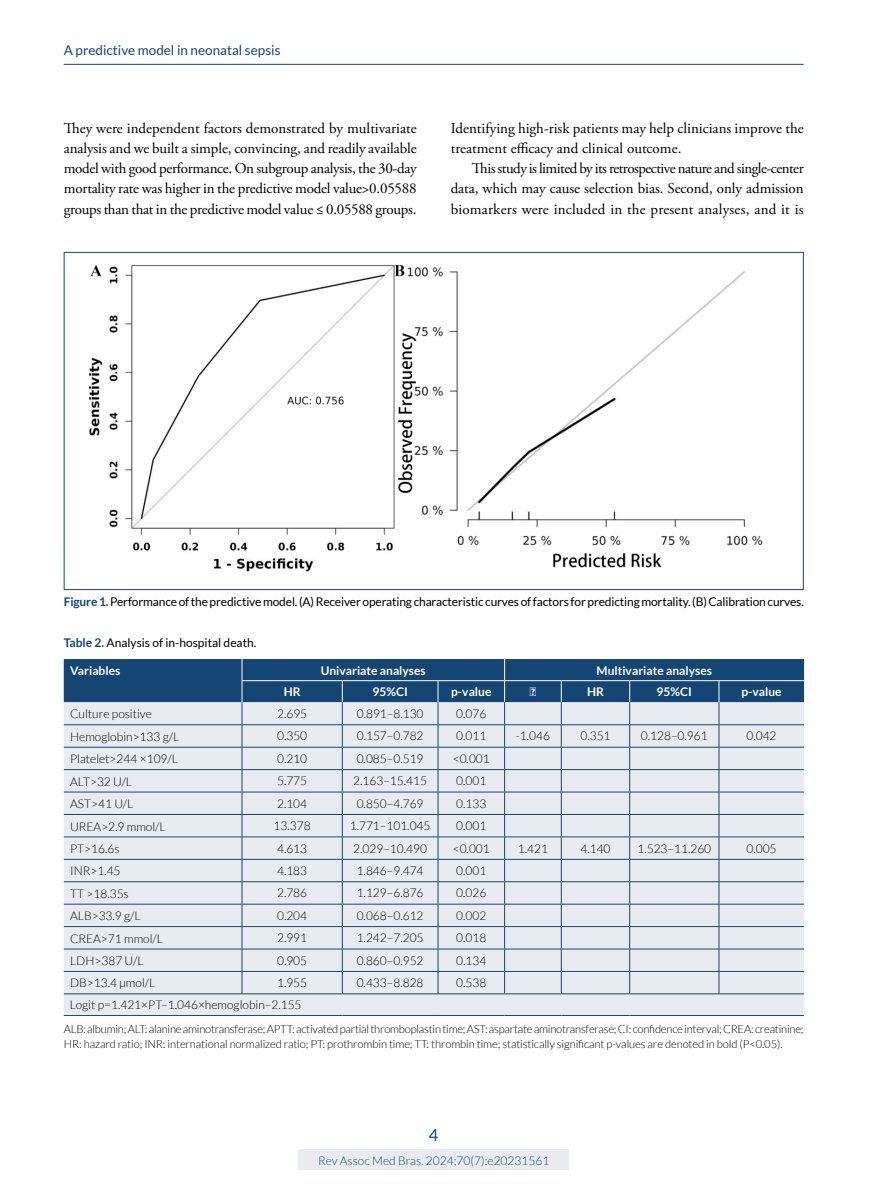
<style>
.page{position:relative;width:893px;height:1191px;background:#fff}
.page>*{position:absolute;margin:0;border:0;box-sizing:border-box;transform-origin:0 0}
.t1{font:16.5px "Lato";color:#154573}
.t2{font:15px/20.2px "Adobe Garamond Pro";color:#000;text-align:justify}
.t3{font:13.5px "Lato";color:#154573}
.t4{font:300 12px "Lato";color:#000}
.t5{font:12px "Lato";letter-spacing:-.01em;color:#000}
.t6{font:700 12px "Lato";color:#fff}
.t7{font:300 12px "Lato";color:#154573}
.t8{font:300 11.25px/15px "Lato";letter-spacing:-.02em;color:#000}
.s1{font-weight:700;color:#154573}
</style>
<div class="page">
<div style="left:299px;top:1149px;width:270px;height:21px;background:#e8ecf1"></div>
<hr style="left:64px;top:64px;width:740px;height:1px;background:#154573">
<img style="left:89px;top:264px;width:674px;height:308px">
<div style="left:64px;top:994px;width:740px;height:21px;background:#e8ecf1"></div>
<svg style="left:64px;top:659px;width:740px;height:334px;background:#c4cfdb"></svg>
<hr style="left:64px;top:993px;width:178px;height:1px;background:#154573">
<hr style="left:242px;top:993px;width:100px;height:1px;background:#154573">
<hr style="left:342px;top:993px;width:96px;height:1px;background:#154573">
<hr style="left:438px;top:993px;width:67px;height:1px;background:#154573">
<hr style="left:505px;top:993px;width:56px;height:1px;background:#154573">
<hr style="left:561px;top:993px;width:69px;height:1px;background:#154573">
<hr style="left:630px;top:993px;width:89px;height:1px;background:#154573">
<hr style="left:719px;top:993px;width:85px;height:1px;background:#154573">
<hr style="left:64px;top:1015px;width:178px;height:1px;background:#154573">
<hr style="left:242px;top:1015px;width:100px;height:1px;background:#154573">
<hr style="left:342px;top:1015px;width:96px;height:1px;background:#154573">
<hr style="left:438px;top:1015px;width:67px;height:1px;background:#154573">
<hr style="left:505px;top:1015px;width:56px;height:1px;background:#154573">
<hr style="left:561px;top:1015px;width:69px;height:1px;background:#154573">
<hr style="left:630px;top:1015px;width:89px;height:1px;background:#154573">
<hr style="left:719px;top:1015px;width:85px;height:1px;background:#154573">
<p class="t3" style="left:64px;top:43px;width:218px">A predictive model in neonatal sepsis</p>
<p class="t2" style="left:64px;top:118px;width:354px">They were independent factors demonstrated by multivariate analysis and we built a simple, convincing, and readily available model with good performance. On subgroup analysis, the 30-day mortality rate was higher in the predictive model value&gt;0.05588 groups than that in the predictive model value ≤ 0.05588 groups.</p>
<p class="t2" style="left:451px;top:118px;width:354px">Identifying high-risk patients may help clinicians improve the treatment efficacy and clinical outcome.</p>
<p class="t2" style="left:451px;top:159px;width:354px;text-indent:21px">This study is limited by its retrospective nature and single-center data, which may cause selection bias. Second, only admission biomarkers were included in the present analyses, and it is</p>
<p class="t5" style="left:64px;top:595px;width:742px"><span class="s1">Figure 1.</span> Performance of the predictive model. (A) Receiver operating characteristic curves of factors for predicting mortality. (B) Calibration curves.</p>
<p class="t5" style="left:64px;top:635px;width:194px"><span class="s1">Table 2.</span> Analysis of in-hospital death.</p>
<p class="t6" style="left:70px;top:664px;width:52px">Variables</p>
<p class="t6" style="left:321px;top:663px;width:107px">Univariate analyses</p>
<p class="t6" style="left:596px;top:663px;width:117px">Multivariate analyses</p>
<p class="t6" style="left:284px;top:685px;width:18px">HR</p>
<p class="t6" style="left:372px;top:685px;width:37px">95%CI</p>
<p class="t6" style="left:451px;top:685px;width:42px">p-value</p>
<p class="t6" style="left:530px;top:685px;width:8px">β</p>
<p class="t6" style="left:587px;top:685px;width:18px">HR</p>
<p class="t6" style="left:657px;top:685px;width:37px">95%CI</p>
<p class="t6" style="left:741px;top:685px;width:42px">p-value</p>
<p class="t4" style="left:70px;top:707px;width:83px">Culture positive</p>
<p class="t4" style="left:277px;top:707px;width:32px">2.695</p>
<p class="t4" style="left:357px;top:707px;width:68px">0.891–8.130</p>
<p class="t4" style="left:456px;top:707px;width:32px">0.076</p>
<p class="t4" style="left:70px;top:730px;width:111px">Hemoglobin&gt;133 g/L</p>
<p class="t4" style="left:277px;top:729px;width:32px">0.350</p>
<p class="t4" style="left:357px;top:729px;width:68px">0.157–0.782</p>
<p class="t4" style="left:456px;top:729px;width:32px">0.011</p>
<p class="t4" style="left:516px;top:729px;width:36px">-1.046</p>
<p class="t4" style="left:580px;top:729px;width:32px">0.351</p>
<p class="t4" style="left:641px;top:729px;width:68px">0.128–0.961</p>
<p class="t4" style="left:746px;top:729px;width:32px">0.042</p>
<p class="t4" style="left:70px;top:752px;width:109px">Platelet&gt;244 ×109/L</p>
<p class="t4" style="left:277px;top:752px;width:32px">0.210</p>
<p class="t4" style="left:357px;top:752px;width:68px">0.085–0.519</p>
<p class="t4" style="left:453px;top:752px;width:39px">&lt;0.001</p>
<p class="t4" style="left:70px;top:775px;width:63px">ALT&gt;32 U/L</p>
<p class="t4" style="left:277px;top:774px;width:32px">5.775</p>
<p class="t4" style="left:353px;top:774px;width:75px">2.163–15.415</p>
<p class="t4" style="left:456px;top:774px;width:32px">0.001</p>
<p class="t4" style="left:70px;top:797px;width:65px">AST&gt;41 U/L</p>
<p class="t4" style="left:277px;top:797px;width:32px">2.104</p>
<p class="t4" style="left:357px;top:797px;width:68px">0.850–4.769</p>
<p class="t4" style="left:456px;top:797px;width:32px">0.133</p>
<p class="t4" style="left:70px;top:819px;width:97px">UREA&gt;2.9 mmol/L</p>
<p class="t4" style="left:274px;top:819px;width:39px">13.378</p>
<p class="t4" style="left:350px;top:819px;width:82px">1.771–101.045</p>
<p class="t4" style="left:456px;top:819px;width:32px">0.001</p>
<p class="t4" style="left:70px;top:842px;width:51px">PT&gt;16.6s</p>
<p class="t4" style="left:277px;top:841px;width:32px">4.613</p>
<p class="t4" style="left:353px;top:841px;width:75px">2.029–10.490</p>
<p class="t4" style="left:453px;top:841px;width:39px">&lt;0.001</p>
<p class="t4" style="left:518px;top:841px;width:32px">1.421</p>
<p class="t4" style="left:580px;top:841px;width:32px">4.140</p>
<p class="t4" style="left:637px;top:841px;width:75px">1.523–11.260</p>
<p class="t4" style="left:746px;top:841px;width:32px">0.005</p>
<p class="t4" style="left:70px;top:864px;width:52px">INR&gt;1.45</p>
<p class="t4" style="left:277px;top:864px;width:32px">4.183</p>
<p class="t4" style="left:357px;top:864px;width:68px">1.846–9.474</p>
<p class="t4" style="left:456px;top:864px;width:32px">0.001</p>
<p class="t4" style="left:70px;top:887px;width:60px">TT &gt;18.35s</p>
<p class="t4" style="left:277px;top:886px;width:32px">2.786</p>
<p class="t4" style="left:357px;top:886px;width:68px">1.129–6.876</p>
<p class="t4" style="left:456px;top:886px;width:32px">0.026</p>
<p class="t4" style="left:70px;top:909px;width:72px">ALB&gt;33.9 g/L</p>
<p class="t4" style="left:277px;top:909px;width:32px">0.204</p>
<p class="t4" style="left:357px;top:909px;width:68px">0.068–0.612</p>
<p class="t4" style="left:456px;top:909px;width:32px">0.002</p>
<p class="t4" style="left:70px;top:931px;width:94px">CREA&gt;71 mmol/L</p>
<p class="t4" style="left:277px;top:931px;width:32px">2.991</p>
<p class="t4" style="left:357px;top:931px;width:68px">1.242–7.205</p>
<p class="t4" style="left:456px;top:931px;width:32px">0.018</p>
<p class="t4" style="left:70px;top:954px;width:75px">LDH&gt;387 U/L</p>
<p class="t4" style="left:277px;top:954px;width:32px">0.905</p>
<p class="t4" style="left:357px;top:954px;width:68px">0.860–0.952</p>
<p class="t4" style="left:456px;top:954px;width:32px">0.134</p>
<p class="t4" style="left:70px;top:976px;width:87px">DB&gt;13.4 μmol/L</p>
<p class="t4" style="left:277px;top:976px;width:32px">1.955</p>
<p class="t4" style="left:357px;top:976px;width:68px">0.433–8.828</p>
<p class="t4" style="left:456px;top:976px;width:32px">0.538</p>
<p class="t4" style="left:70px;top:998px;width:233px">Logit p=1.421×PT–1.046×hemoglobin–2.155</p>
<p class="t8" style="left:64px;top:1022px;width:741px">ALB: albumin; ALT: alanine aminotransferase; APTT: activated partial thromboplastin time; AST: aspartate aminotransferase; CI: confidence interval; CREA: creatinine;<br>HR: hazard ratio; INR: international normalized ratio; PT: prothrombin time; TT: thrombin time; statistically significant p-values are denoted in bold (P&lt;0.05).</p>
<h1 class="t1" style="left:429px;top:1126px;width:11px">4</h1>
<p class="t7" style="left:318px;top:1154px;width:233px">Rev Assoc Med Bras. 2024;70(7):e20231561</p>
</div>
